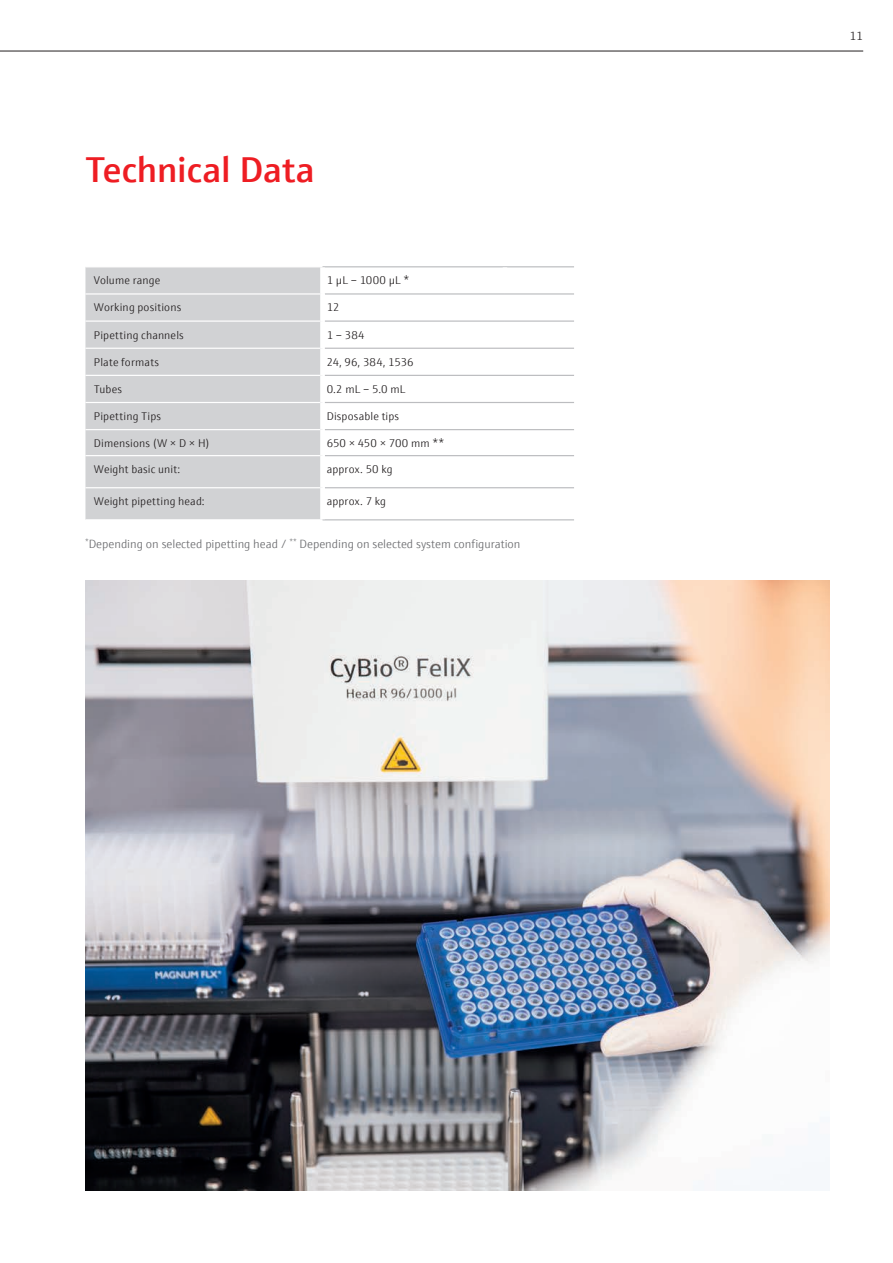
<style>
.page{position:relative;width:893px;height:1263px;background:#fff}
.page>*{position:absolute;margin:0;border:0;box-sizing:border-box;transform-origin:0 0}
.t1{font:600 36px "E+H Sans";letter-spacing:-.005em;color:#ee1d23}
.t2{font:300 12px "E+H Sans";color:#6c6d70}
.t3{font:300 12px "E+H Sans";color:#231f20}
.t4{font:300 11.25px "E+H Sans";letter-spacing:.015em;color:#231f20}
.t5{font:300 11.25px "E+H Sans";letter-spacing:-.01em;color:#231f20}
</style>
<div class="page">
<div style="left:85px;top:267px;width:235px;height:252px;background:#d1d2d4"></div>
<hr style="left:85px;top:293px;width:235px;height:2px;background:#fff">
<hr style="left:85px;top:320px;width:235px;height:2px;background:#fff">
<hr style="left:85px;top:348px;width:235px;height:1px;background:#fff">
<hr style="left:85px;top:375px;width:235px;height:1px;background:#fff">
<hr style="left:85px;top:402px;width:235px;height:1px;background:#fff">
<hr style="left:85px;top:429px;width:235px;height:1px;background:#fff">
<hr style="left:85px;top:455px;width:235px;height:1px;background:#fff">
<hr style="left:85px;top:487px;width:235px;height:1px;background:#fff">
<hr style="left:323px;top:266px;width:182px;height:1px;background:#bcbdc0">
<hr style="left:505px;top:266px;width:69px;height:1px;background:#bcbdc0">
<hr style="left:325px;top:293px;width:180px;height:2px;background:#bcbdc0">
<hr style="left:505px;top:293px;width:69px;height:2px;background:#bcbdc0">
<hr style="left:325px;top:320px;width:180px;height:2px;background:#bcbdc0">
<hr style="left:505px;top:320px;width:69px;height:2px;background:#bcbdc0">
<hr style="left:325px;top:348px;width:180px;height:1px;background:#bcbdc0">
<hr style="left:505px;top:348px;width:69px;height:1px;background:#bcbdc0">
<hr style="left:325px;top:375px;width:180px;height:1px;background:#bcbdc0">
<hr style="left:505px;top:375px;width:69px;height:1px;background:#bcbdc0">
<hr style="left:325px;top:402px;width:180px;height:1px;background:#bcbdc0">
<hr style="left:505px;top:402px;width:69px;height:1px;background:#bcbdc0">
<hr style="left:325px;top:429px;width:180px;height:1px;background:#bcbdc0">
<hr style="left:505px;top:429px;width:69px;height:1px;background:#bcbdc0">
<hr style="left:325px;top:455px;width:180px;height:1px;background:#bcbdc0">
<hr style="left:505px;top:455px;width:69px;height:1px;background:#bcbdc0">
<hr style="left:325px;top:487px;width:180px;height:1px;background:#bcbdc0">
<hr style="left:505px;top:487px;width:69px;height:1px;background:#bcbdc0">
<hr style="left:323px;top:519px;width:182px;height:1px;background:#bcbdc0">
<hr style="left:505px;top:519px;width:69px;height:1px;background:#bcbdc0">
<img style="left:85px;top:581px;width:745px;height:610px">
<hr style="left:0;top:51px;width:863px;height:1px;background:#231f20">
<h1 class="t1" style="left:85px;top:142px;width:231px">Technical Data</h1>
<p class="t4" style="left:94px;top:272px;width:68px">Volume range</p>
<p class="t4" style="left:327px;top:272px;width:84px">1 µL – 1000 µL *</p>
<p class="t4" style="left:94px;top:299px;width:89px">Working positions</p>
<p class="t4" style="left:327px;top:299px;width:14px">12</p>
<p class="t4" style="left:94px;top:326px;width:91px">Pipetting channels</p>
<p class="t4" style="left:327px;top:326px;width:39px">1 – 384</p>
<p class="t4" style="left:94px;top:354px;width:67px">Plate formats</p>
<p class="t5" style="left:327px;top:354px;width:88px">24, 96, 384, 1536</p>
<p class="t4" style="left:94px;top:381px;width:30px">Tubes</p>
<p class="t4" style="left:327px;top:381px;width:80px">0.2 mL – 5.0 mL</p>
<p class="t4" style="left:94px;top:408px;width:69px">Pipetting Tips</p>
<p class="t4" style="left:327px;top:408px;width:74px">Disposable tips</p>
<p class="t4" style="left:94px;top:435px;width:117px">Dimensions (W × D × H)</p>
<p class="t4" style="left:327px;top:435px;width:119px">650 × 450 × 700 mm **</p>
<p class="t4" style="left:94px;top:461px;width:88px">Weight basic unit:</p>
<p class="t4" style="left:327px;top:461px;width:67px">approx. 50 kg</p>
<p class="t4" style="left:94px;top:493px;width:112px">Weight pipetting head:</p>
<p class="t4" style="left:327px;top:493px;width:61px">approx. 7 kg</p>
<p class="t2" style="left:85px;top:535px;width:437px"><sup>*</sup>Depending on selected pipetting head / <sup>**</sup> Depending on selected system configuration</p>
<p class="t3" style="left:849px;top:27px;width:15px">11</p>
</div>
